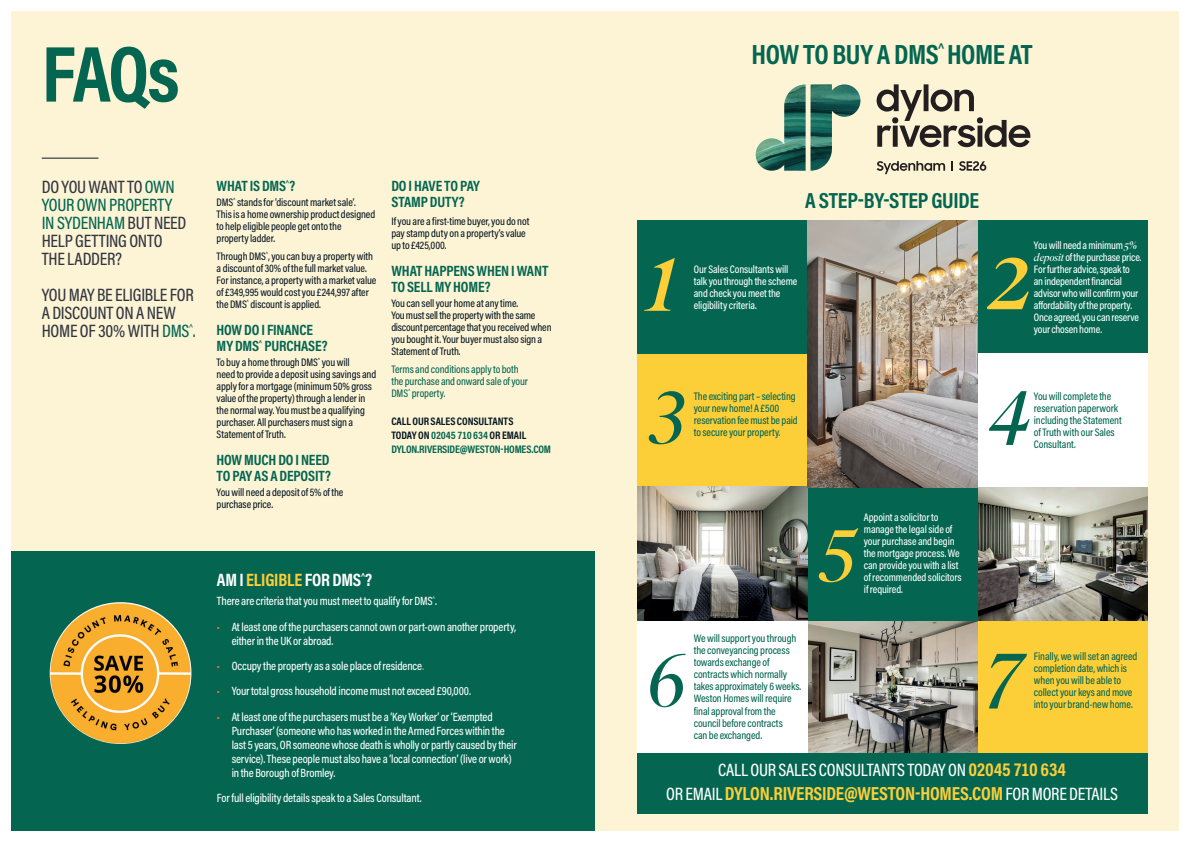
<style>
.page{position:relative;width:1190px;height:842px;background:#fff}
.page>*{position:absolute;margin:0;border:0;box-sizing:border-box;transform-origin:0 0}
.Body_copy{font:italic 300 100.4px "Superior Title";color:#fcce38}
.Body_copy-2{font:italic 300 98.4px "Superior Title";color:#fcce38}
.Body_copy-3{font:italic 300 84.4px "Superior Title";color:#046651}
.Body_copy-4{font:italic 300 81.4px "Superior Title";color:#046651}
.extra_large_title{font:700 80px "Acumin Pro Cond";color:#046651}
.Body_copy-5{font:italic 300 78.4px "Superior Title";color:#046651}
.Body_copy-6{font:italic 300 78.4px "Superior Title";color:#fcce38}
.intro_title_large{font:700 28px "Acumin Pro Cond";letter-spacing:-.015em;color:#046651}
.intro_title_large-2{font:700 22px "Acumin Pro Cond";letter-spacing:-.01em;color:#046651}
.BC_titles{font:700 19px "Acumin Pro Cond";letter-spacing:-.01em;color:#fcce38}
.extra_large_title-2{font:500 18px/18px "Acumin Pro Cond";letter-spacing:-.015em;color:#323640}
.BC_titles-2{font:500 18px "Acumin Pro Cond";letter-spacing:-.015em;color:#fff}
.extra_large_title-3{font:700 18px "Acumin Pro Cond";letter-spacing:-.01em;color:#fff}
.BC_titles-3{font:700 15px/16px "Acumin Pro Cond";letter-spacing:-.01em;color:#046651}
.Body_copy-7{font:700 15px/16px "Acumin Pro Cond";letter-spacing:-.01em;color:#046651}
.Body_copy-8{font:500 12px/14px "Acumin Pro Cond";letter-spacing:-.015em;color:#fff}
.Body_copy-9{font:500 11px/12px "Acumin Pro Cond";letter-spacing:-.01em;color:#071822}
.Body_copy-10{font:500 11px/12px "Acumin Pro Cond";letter-spacing:-.01em;color:#046651}
.Body_copy-11{font:500 11px/12px "Acumin Pro Cond";letter-spacing:-.015em;color:#fff}
.BC_titles-4{font:700 11px/14px "Acumin Pro Cond";letter-spacing:-.005em;color:#046651}
.s1{color:#046651}
.s2{color:#071822}
.s3{color:#fcce38}
.s4{color:#f3772e}
.s5{color:#73c7a0}
.s6{font-family:"Superior Title";font-weight:300;font-style:italic}
.s7{font-weight:700;font-size:19px;color:#fcce38}
.s8{font-weight:500;font-size:18px;color:#fff}
</style>
<div class="page">
<div style="left:11px;top:11px;width:1167px;height:819px;background:#fdf4d6"></div>
<hr style="left:42px;top:157px;width:56px;height:1px;background:#071822">
<div style="left:11px;top:551px;width:584px;height:279px;background:#046651"></div>
<img style="left:50px;top:602px;width:141px;height:141px;border-radius:71px">
<div style="left:977px;top:220px;width:170px;height:133px;background:#046651"></div>
<div style="left:977px;top:620px;width:170px;height:133px;background:#fcce38"></div>
<div style="left:977px;top:353px;width:170px;height:133px;background:#fff"></div>
<div style="left:637px;top:353px;width:170px;height:133px;background:#fcce38"></div>
<img style="left:807px;top:620px;width:170px;height:133px">
<img style="left:977px;top:487px;width:170px;height:133px">
<div style="left:807px;top:486px;width:170px;height:134px;background:#046651"></div>
<div style="left:637px;top:220px;width:170px;height:133px;background:#046651"></div>
<div style="left:637px;top:620px;width:170px;height:133px;background:#fff"></div>
<img style="left:637px;top:486px;width:170px;height:134px">
<img style="left:807px;top:220px;width:170px;height:267px">
<div style="left:637px;top:753px;width:510px;height:60px;background:#046651"></div>
<img style="left:756px;top:84px;width:104px;height:87px">
<svg style="left:877px;top:84px;width:153px;height:90px"></svg>
<p class="extra_large_title" style="left:42px;top:21px;width:139px">FAQs</p>
<p class="extra_large_title-2" style="left:42px;top:177px;width:146px">DO YOU WANT TO <span class="s1">OWN<br>YOUR OWN PROPERTY<br>IN SYDENHAM</span> BUT NEED<br>HELP GETTING ONTO<br>THE LADDER?</p>
<p class="extra_large_title-2" style="left:42px;top:285px;width:155px">YOU MAY BE ELIGIBLE FOR<br>A DISCOUNT ON A NEW<br>HOME OF 30% WITH <span class="s1">DMS</span><sup>^</sup><span class="s1">.</span></p>
<p class="BC_titles-3" style="left:217px;top:177px;width:80px">WHAT IS DMS<sup>^</sup>?</p>
<p class="Body_copy-9" style="left:217px;top:196px;width:160px">DMS<sup>^</sup> stands for ‘discount market sale’.<br>This is a home ownership product designed to help eligible people get onto the property ladder.</p>
<p class="Body_copy-9" style="left:217px;top:249px;width:161px">Through DMS<sup>^</sup>, you can buy a property with a discount of 30% of the full market value.<br>For instance, a property with a market value of £349,995 would cost you £244,997 after the DMS<sup>^</sup> discount is applied.</p>
<p class="BC_titles-3" style="left:217px;top:321px;width:113px">HOW DO I FINANCE<br>MY DMS<sup>^</sup> PURCHASE?</p>
<p class="Body_copy-9" style="left:217px;top:355px;width:161px">To buy a home through DMS<sup>^</sup> you will<br>need to provide a deposit using savings and apply for a mortgage (minimum 50% gross value of the property) through a lender in the normal way. You must be a qualifying purchaser. All purchasers must sign a Statement of Truth.</p>
<p class="BC_titles-3" style="left:217px;top:451px;width:116px">HOW MUCH DO I NEED<br>TO PAY AS A DEPOSIT?</p>
<p class="Body_copy-9" style="left:217px;top:486px;width:128px">You will need a deposit of 5% of the purchase price.</p>
<p class="Body_copy-7" style="left:391px;top:177px;width:90px">DO I HAVE TO PAY<br>STAMP DUTY?</p>
<p class="Body_copy-9" style="left:391px;top:214px;width:140px">If you are a first-time buyer, you do not pay stamp duty on a property’s value up to £425,000.</p>
<p class="BC_titles-3" style="left:391px;top:262px;width:158px">WHAT HAPPENS WHEN I WANT<br>TO SELL MY HOME?</p>
<p class="Body_copy-9" style="left:391px;top:297px;width:162px">You can sell your home at any time.<br>You must sell the property with the same discount percentage that you received when you bought it. Your buyer must also sign a Statement of Truth.</p>
<p class="Body_copy-10" style="left:391px;top:362px;width:138px">Terms and conditions apply to both the purchase and onward sale of your<br>DMS<sup>^</sup> property.</p>
<p class="BC_titles-4" style="left:391px;top:413px;width:161px"><span class="s2">CALL OUR SALES CONSULTANTS<br>TODAY ON</span>02045 710 634 <span class="s2">OR EMAIL<br></span>DYLON.RIVERSIDE@WESTON-HOMES.COM</p>
<p class="extra_large_title-3" style="left:217px;top:567px;width:157px">AM I <span class="s3">ELIGIBLE</span> FOR DMS<sup>^</sup>?</p>
<p class="Body_copy-8" style="left:217px;top:593px;width:222px">There are criteria that you must meet to qualify for DMS<sup>^</sup>.</p>
<p class="Body_copy-8" style="left:232px;top:619px;width:286px;text-indent:-15px"><span class="s4">•</span> At least one of the purchasers cannot own or part-own another property, either in the UK or abroad.</p>
<p class="Body_copy-8" style="left:217px;top:658px;width:209px"><span class="s4">•</span> Occupy the property as a sole place of residence<span class="s5">.</span></p>
<p class="Body_copy-8" style="left:217px;top:683px;width:256px"><span class="s4">•</span> Your total gross household income must not exceed £90,000.</p>
<p class="Body_copy-8" style="left:232px;top:709px;width:287px;text-indent:-15px"><span class="s4">•</span> At least one of the purchasers must be a ‘Key Worker’ or ‘Exempted Purchaser’ (someone who has worked in the Armed Forces within the last 5 years, OR someone whose death is wholly or partly caused by their service). These people must also have a ‘local connection’ (live or work) in the Borough of Bromley.</p>
<p class="Body_copy-8" style="left:217px;top:790px;width:206px">For full eligibility details speak to a Sales Consultant.</p>
<p class="intro_title_large" style="left:752px;top:36px;width:283px">HOW TO BUY A DMS<sup>^</sup> HOME AT</p>
<p class="Body_copy" style="left:647px;top:216px;width:32px">1</p>
<p class="intro_title_large-2" style="left:805px;top:186px;width:175px">A STEP-BY-STEP GUIDE</p>
<p class="Body_copy-11" style="left:694px;top:262px;width:105px">Our Sales Consultants will talk you through the scheme and check you meet the</p>
<p class="Body_copy-11" style="left:694px;top:298px;width:64px">eligibility criteria.</p>
<p class="Body_copy-11" style="left:1034px;top:239px;width:109px">You will need a minimum <span class="s6">5% deposit</span> of the purchase price.<br>For further advice, speak to an independent financial advisor who will confirm your affordability of the property.<br>Once agreed, you can reserve your chosen home.</p>
<p class="Body_copy-2" style="left:989px;top:217px;width:44px">2</p>
<p class="Body_copy-5" style="left:652px;top:358px;width:35px">3</p>
<p class="Body_copy-10" style="left:694px;top:390px;width:106px">The exciting part – selecting your new home! A £500 reservation fee must be paid</p>
<p class="Body_copy-10" style="left:694px;top:426px;width:88px">to secure your property.</p>
<p class="Body_copy-4" style="left:991px;top:357px;width:43px">4</p>
<p class="Body_copy-10" style="left:1034px;top:390px;width:89px">You will complete the reservation paperwork including the Statement of Truth with our Sales</p>
<p class="Body_copy-10" style="left:1034px;top:438px;width:43px">Consultant.</p>
<p class="Body_copy-5" style="left:647px;top:632px;width:40px">6</p>
<p class="Body_copy-10" style="left:694px;top:632px;width:109px">We will support you through the conveyancing process towards exchange of contracts which normally takes approximately 6 weeks.<br>Weston Homes will require final approval from the council before contracts<br>can be exchanged.</p>
<p class="Body_copy-11" style="left:864px;top:511px;width:99px">Appoint a solicitor to manage the legal side of your purchase and begin the mortgage process. We can provide you with a list of recommended solicitors if required.</p>
<p class="Body_copy-6" style="left:822px;top:496px;width:36px">5</p>
<p class="Body_copy-10" style="left:1034px;top:650px;width:105px">Finally, we will set an agreed completion date, which is when you will be able to collect your keys and move</p>
<p class="Body_copy-3" style="left:987px;top:617px;width:38px">7</p>
<p class="Body_copy-10" style="left:1034px;top:698px;width:100px">into your brand-new home.</p>
<p class="BC_titles-2" style="left:718px;top:758px;width:350px">CALL OUR SALES CONSULTANTS TODAY ON <span class="s7">02045 710 634</span></p>
<p class="BC_titles" style="left:666px;top:781px;width:453px"><span class="s8">OR EMAIL</span>DYLON.RIVERSIDE@WESTON-HOMES.COM<span class="s8">FOR MORE DETAILS</span></p>
</div>
